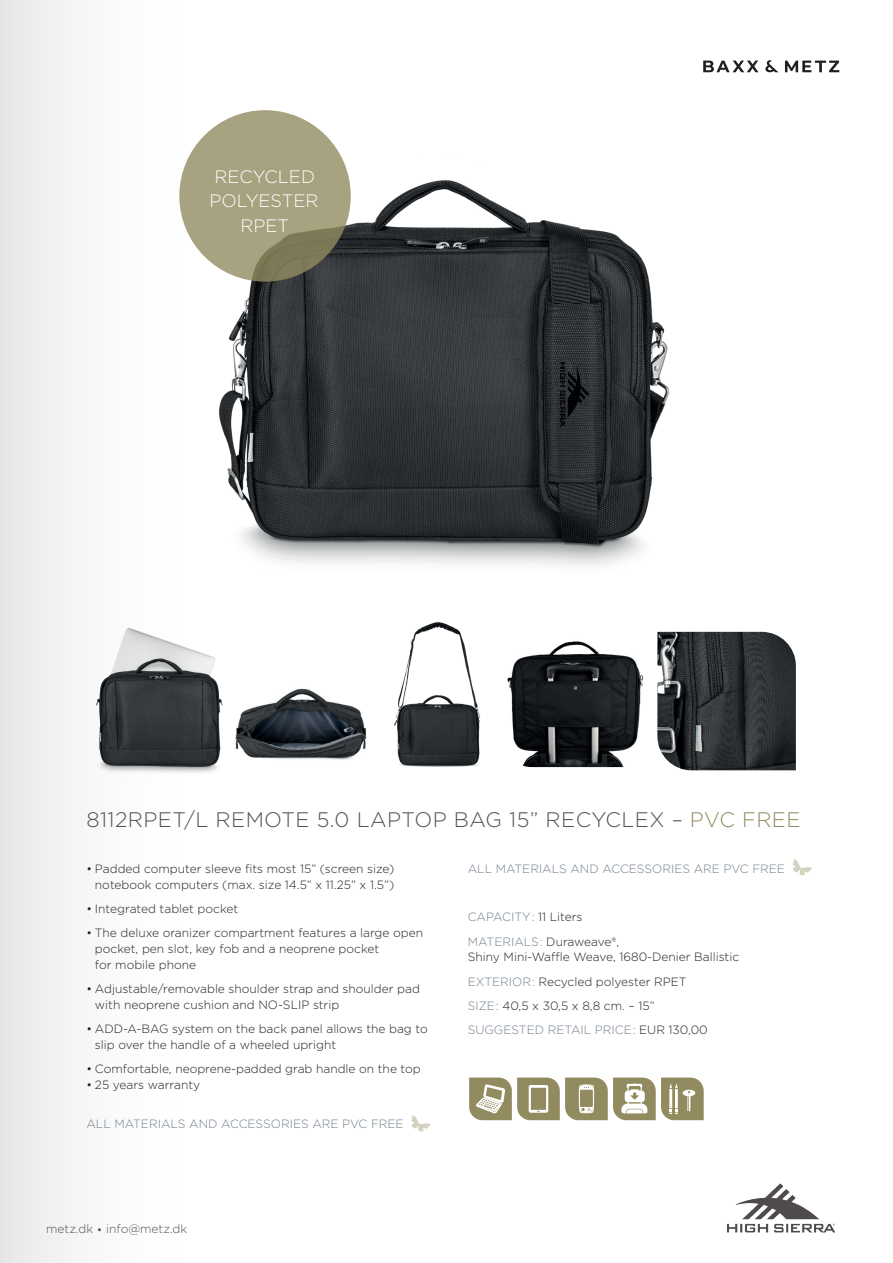
<style>
.page{position:relative;width:893px;height:1263px;background:#fff}
.page>*{position:absolute;margin:0;border:0;box-sizing:border-box;transform-origin:0 0}
.t1{font:300 21px "Gotham";letter-spacing:.02em;color:#4c5256}
.t2{font:300 18px/24.3px "Gotham";color:#fff;text-align:center}
.t3{font:300 12px/15.8px "Gotham";color:#231f20}
.t4{font:300 12px/24.3px "Gotham";color:#727f8a}
.t5{font:300 12px "Gotham";color:#4c5256}
.s1{color:#928b5f}
.s2{color:#231f20}
.s3{color:#727f8a}
</style>
<div class="page">
<div style="left:0;top:0;width:190px;height:1263px;background:linear-gradient(to right,#eaeaea,#fff)"></div>
<img style="left:727px;top:1183px;width:109px;height:50px">
<svg style="left:703px;top:61px;width:55px;height:11px"></svg>
<svg style="left:765px;top:60px;width:13px;height:12px"></svg>
<svg style="left:785px;top:61px;width:54px;height:11px"></svg>
<img style="left:179px;top:86px;width:491px;height:497px">
<img style="left:507px;top:641px;width:137px;height:126px">
<img style="left:90px;top:626px;width:133px;height:152px">
<img style="left:235px;top:688px;width:131px;height:72px">
<img style="left:366px;top:622px;width:115px;height:145px">
<img style="left:657px;top:632px;width:139px;height:138px">
<svg style="left:411px;top:1115px;width:20px;height:17px"></svg>
<svg style="left:469px;top:1077px;width:235px;height:43px"></svg>
<svg style="left:179px;top:110px;width:172px;height:172px;background:#a29d7a"></svg>
<svg style="left:793px;top:859px;width:19px;height:17px"></svg>
<h2 class="t2" style="left:210px;top:164px;width:111px">RECYCLED<br>POLYESTER<br>RPET</h2>
<h1 class="t1" style="left:86px;top:806px;width:716px">8112RPET/L REMOTE 5.0 LAPTOP BAG 15” RECYCLEX – <span class="s1">PVC FREE</span></h1>
<p class="t4" style="left:468px;top:856px;width:319px">ALL MATERIALS AND ACCESSORIES ARE PVC FREE</p>
<p class="t4" style="left:468px;top:905px;width:153px">CAPACITY : <span class="s2">11 Liters<br></span>MATERIALS : <span class="s2">Duraweave®,</span></p>
<p class="t3" style="left:468px;top:945px;width:273px;line-height:24.3px">Shiny Mini-Waffle Weave, 1680-Denier Ballistic <span class="s3">EXTERIOR :</span> Recycled polyester RPET<br><span class="s3">SIZE :</span> 40,5 x 30,5 x 8,8 cm. – 15”<br><span class="s3">SUGGESTED RETAIL PRICE :</span> EUR 130,00</p>
<p class="t3" style="left:86px;top:860px;width:309px;text-align:right">• Padded computer sleeve fits most 15” (screen size) notebook computers (max. size 14.5” x 11.25” x 1.5”)</p>
<p class="t3" style="left:86px;top:900px;width:153px">• Integrated tablet pocket</p>
<p class="t3" style="left:95px;top:925px;width:330px;text-indent:-9px">• The deluxe oranizer compartment features a large open pocket, pen slot, key fob and a neoprene pocket<br>for mobile phone</p>
<p class="t3" style="left:95px;top:980px;width:327px;text-indent:-9px">• Adjustable/removable shoulder strap and shoulder pad with neoprene cushion and NO-SLIP strip</p>
<p class="t3" style="left:95px;top:1020px;width:334px;text-indent:-9px">• ADD-A-BAG system on the back panel allows the bag to slip over the handle of a wheeled upright</p>
<p class="t3" style="left:86px;top:1060px;width:336px">• Comfortable, neoprene-padded grab handle on the top</p>
<p class="t3" style="left:86px;top:1076px;width:115px">• 25 years warranty</p>
<p class="t4" style="left:86px;top:1111px;width:319px">ALL MATERIALS AND ACCESSORIES ARE PVC FREE</p>
<p class="t5" style="left:46px;top:1221px;width:143px">metz.dk • info@metz.dk</p>
</div>
